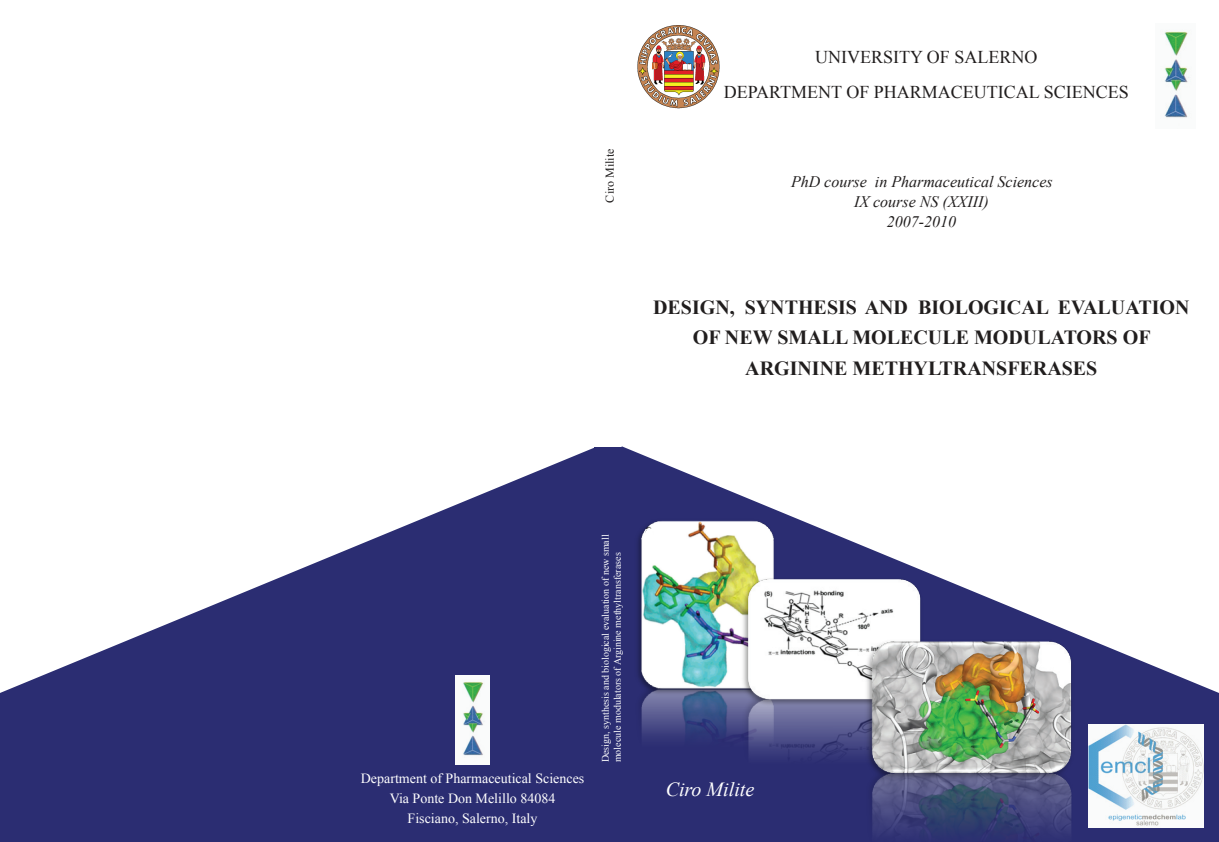
<style>
.page{position:relative;width:1219px;height:842px;background:#fff}
.page>*{position:absolute;margin:0;border:0;box-sizing:border-box;transform-origin:0 0}
.t1{font:700 20px/30px "Times New Roman";color:#211e1e;text-align:center}
.t2{font:italic 20px "Times New Roman";color:#fff}
.t3{font:18px/35.7px "Times New Roman";color:#211e1e;text-align:center}
.t4{font:italic 16px/20px "Times New Roman";color:#211e1e;text-align:center}
.t5{font:14px/20px "Times New Roman";color:#fff;text-align:center}
.t6{font:12px "Times New Roman";color:#211e1e}
.t7{font:10px/12px "Times New Roman";color:#fff}
</style>
<div class="page">
<img style="left:1162px;top:30px;width:28px;height:88px">
<img style="left:637px;top:25px;width:83px;height:84px">
<svg style="left:622px;top:446px;width:597px;height:395px"></svg>
<div style="left:595px;top:447px;width:28px;height:394px;background:#2b2d72"></div>
<svg style="left:0;top:447px;width:595px;height:394px;fill:#2b2d72"></svg>
<img style="left:456px;top:675px;width:33px;height:89px">
<img style="left:594px;top:479px;width:222px;height:362px">
<svg style="left:645px;top:527px;width:9px;height:10px"></svg>
<img style="left:737px;top:574px;width:190px;height:249px">
<img style="left:861px;top:636px;width:216px;height:205px">
<img style="left:1088px;top:723px;width:116px;height:104px">
<p class="t6" style="left:602px;top:202px;width:55px;rotate:-90deg">Ciro Milite</p>
<p class="t3" style="left:724px;top:38px;width:406px">UNIVERSITY OF SALERNO<br>DEPARTMENT OF PHARMACEUTICAL SCIENCES</p>
<p class="t4" style="left:791px;top:171px;width:263px">PhD course in Pharmaceutical Sciences<br>IX course NS (XXIII)<br>2007-2010</p>
<p class="t1" style="left:653px;top:292px;width:538px">DESIGN, SYNTHESIS AND BIOLOGICAL EVALUATION<br>OF NEW SMALL MOLECULE MODULATORS OF<br>ARGININE METHYLTRANSFERASES</p>
<p class="t5" style="left:361px;top:768px;width:225px">Department of Pharmaceutical Sciences<br>Via Ponte Don Melillo 84084<br>Fisciano, Salerno, Italy</p>
<p class="t7" style="left:599px;top:762px;width:229px;rotate:-90deg">Design, synthesis and biological evaluation of new small molecule modulators of Arginine methyltransferases</p>
<p class="t2" style="left:666px;top:775px;width:90px">Ciro Milite</p>
</div>
